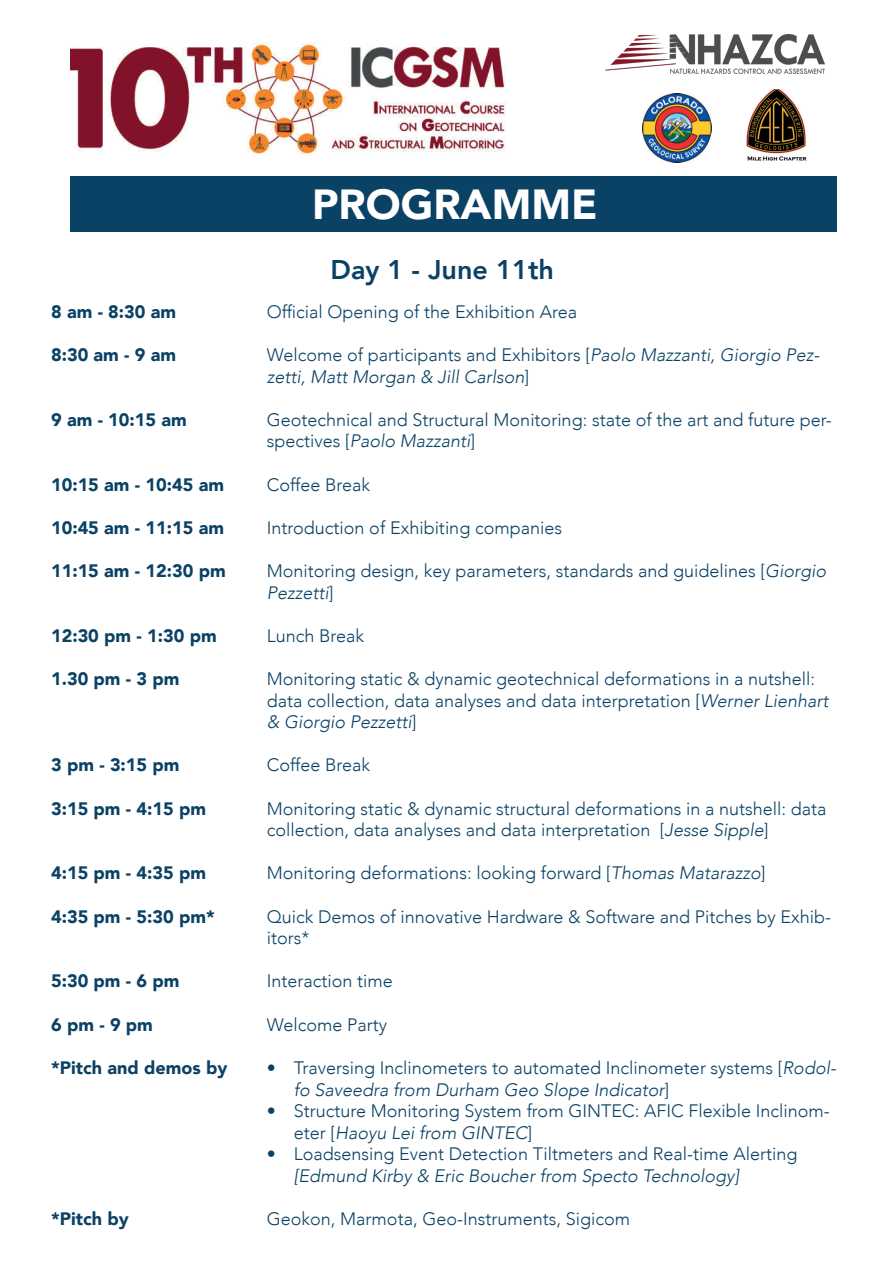
<style>
.page{position:relative;width:893px;height:1263px;background:#fff}
.page>*{position:absolute;margin:0;border:0;box-sizing:border-box;transform-origin:0 0}
.t1{font:900 42px "Avenir";color:#fff}
.t2{font:800 27px "Avenir";color:#0a4165}
.t3{font:300 18px/21.6px "Avenir";color:#0a4165}
.t4{font:900 18px "Avenir";color:#0a4165}
.t5{font:italic 300 18px/21.6px "Avenir";color:#0a4165}
.s1{font-style:normal}
.s2{font-style:italic}
</style>
<div class="page">
<img style="left:70px;top:43px;width:435px;height:112px">
<div style="left:70px;top:176px;width:766px;height:55px;background:#0a4266"></div>
<img style="left:747px;top:89px;width:60px;height:72px">
<img style="left:643px;top:93px;width:69px;height:69px">
<img style="left:606px;top:35px;width:219px;height:38px">
<p class="t4" style="left:51px;top:296px;width:127px">8 am - 8:30 am</p>
<p class="t4" style="left:51px;top:339px;width:127px">8:30 am - 9 am</p>
<p class="t4" style="left:51px;top:404px;width:137px">9 am - 10:15 am</p>
<p class="t4" style="left:51px;top:469px;width:175px">10:15 am - 10:45 am</p>
<p class="t4" style="left:51px;top:512px;width:175px">10:45 am - 11:15 am</p>
<p class="t4" style="left:51px;top:555px;width:176px">11:15 am - 12:30 pm</p>
<p class="t4" style="left:51px;top:620px;width:167px">12:30 pm - 1:30 pm</p>
<p class="t4" style="left:51px;top:663px;width:130px">1.30 pm - 3 pm</p>
<p class="t4" style="left:51px;top:750px;width:130px">3 pm - 3:15 pm</p>
<p class="t4" style="left:51px;top:793px;width:157px">3:15 pm - 4:15 pm</p>
<p class="t4" style="left:51px;top:858px;width:157px">4:15 pm - 4:35 pm</p>
<p class="t4" style="left:51px;top:901px;width:165px">4:35 pm - 5:30 pm*</p>
<p class="t4" style="left:51px;top:966px;width:130px">5:30 pm - 6 pm</p>
<p class="t4" style="left:51px;top:1009px;width:103px">6 pm - 9 pm</p>
<p class="t4" style="left:51px;top:1052px;width:178px">*Pitch and demos by</p>
<p class="t4" style="left:51px;top:1203px;width:79px">*Pitch by</p>
<p class="t1" style="left:312px;top:169px;width:287px">PROGRAMME</p>
<p class="t2" style="left:331px;top:248px;width:225px">Day 1 - June 11th</p>
<p class="t3" style="left:267px;top:301px;width:312px">Official Opening of the Exhibition Area</p>
<p class="t5" style="left:267px;top:344px;width:554px"><span class="s1">Welcome of participants and Exhibitors [</span>Paolo Mazzanti, Giorgio Pez&shy;zetti, Matt Morgan &amp; Jill Carlson<span class="s1">]</span></p>
<p class="t3" style="left:267px;top:409px;width:566px">Geotechnical and Structural Monitoring: state of the art and future per&shy;spectives [<span class="s2">Paolo Mazzanti</span>]</p>
<p class="t3" style="left:267px;top:474px;width:105px">Coffee Break</p>
<p class="t3" style="left:267px;top:517px;width:297px">Introduction of Exhibiting companies</p>
<p class="t3" style="left:267px;top:560px;width:561px">Monitoring design, key parameters, standards and guidelines [<span class="s2">Giorgio<br>Pezzetti</span>]</p>
<p class="t3" style="left:267px;top:625px;width:99px">Lunch Break</p>
<p class="t3" style="left:267px;top:668px;width:563px">Monitoring static &amp; dynamic geotechnical deformations in a nutshell: data collection, data analyses and data interpretation [<span class="s2">Werner Lienhart &amp; Giorgio Pezzetti</span>]</p>
<p class="t3" style="left:267px;top:754px;width:105px">Coffee Break</p>
<p class="t3" style="left:267px;top:798px;width:561px">Monitoring static &amp; dynamic structural deformations in a nutshell: data collection, data analyses and data interpretation [<span class="s2">Jesse Sipple</span>]</p>
<p class="t3" style="left:267px;top:862px;width:500px">Monitoring deformations: looking forward [<span class="s2">Thomas Matarazzo</span>]</p>
<p class="t3" style="left:267px;top:906px;width:566px">Quick Demos of innovative Hardware &amp; Software and Pitches by Exhib&shy;itors*</p>
<p class="t3" style="left:267px;top:970px;width:128px">Interaction time</p>
<p class="t3" style="left:267px;top:1014px;width:122px">Welcome Party</p>
<p class="t3" style="left:294px;top:1057px;width:544px;text-indent:-27px">• Traversing Inclinometers to automated Inclinometer systems [<span class="s2">Rodol&shy;fo Saveedra from Durham Geo Slope Indicator</span>]</p>
<p class="t3" style="left:294px;top:1100px;width:537px;text-indent:-27px">• Structure Monitoring System from GINTEC: AFIC Flexible Inclinom&shy;eter [<span class="s2">Haoyu Lei from GINTEC</span>]</p>
<p class="t3" style="left:294px;top:1143px;width:505px;text-indent:-27px">• Loadsensing Event Detection Tiltmeters and Real-time Alerting <span class="s2">[Edmund Kirby &amp; Eric Boucher from Specto Technology]</span></p>
<p class="t3" style="left:267px;top:1208px;width:365px">Geokon, Marmota, Geo-Instruments, Sigicom</p>
</div>
